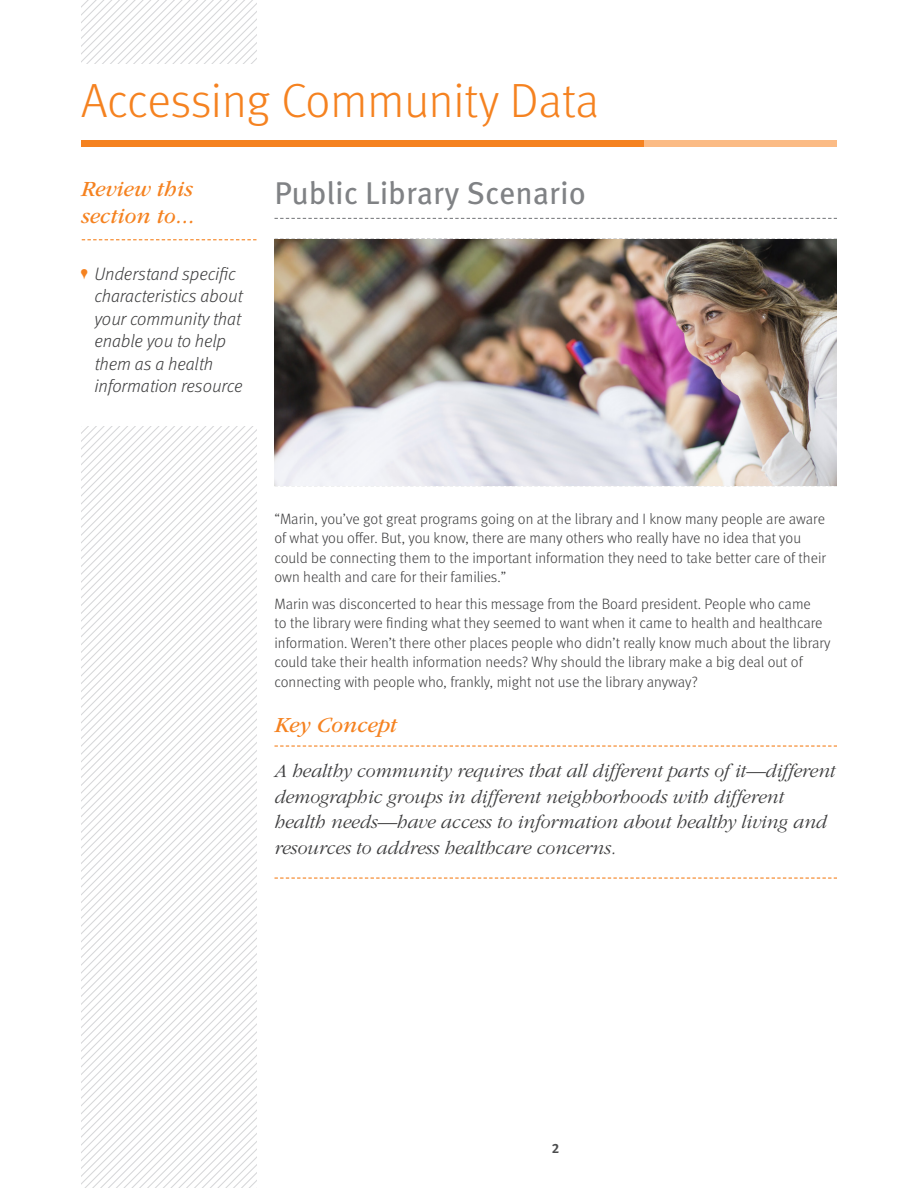
<style>
.page{position:relative;width:918px;height:1188px;background:#fff}
.page>*{position:absolute;margin:0;border:0;box-sizing:border-box;transform-origin:0 0}
.t1{font:300 48px "Meta Pro";letter-spacing:-.005em;color:#f58220}
.t2{font:31.5px "Meta Pro";color:#808285}
.H4-Defintion-small-r{font:italic 22.5px/27px "ITC Garamond Std";color:#f58220}
.Concept{font:italic 300 19.5px/25.5px "ITC Garamond Std";letter-spacing:-.005em;color:#3e3e3f}
.t3{font:italic 300 18px/22.5px "Meta Pro";letter-spacing:-.005em;color:#3e3e3f}
.t4{font:300 15px/19.5px "Meta Pro";color:#3e3e3f}
.t5{font:700 13.5px "Meta Pro";color:#4b4c4d}
.s1{color:#f58220}
</style>
<div class="page">
<div style="left:82px;top:141px;width:562px;height:6px;background:#f58220"></div>
<div style="left:644px;top:141px;width:193px;height:6px;background:#fbbb85"></div>
<svg style="left:82px;top:239px;width:174px;height:1px"></svg>
<svg style="left:274px;top:218px;width:563px;height:1px"></svg>
<svg style="left:274px;top:238px;width:563px;height:1px"></svg>
<svg style="left:274px;top:485px;width:563px;height:1px"></svg>
<svg style="left:274px;top:745px;width:563px;height:2px"></svg>
<svg style="left:274px;top:878px;width:563px;height:1px"></svg>
<img style="left:274px;top:239px;width:563px;height:246px">
<svg style="left:81px;top:426px;width:175px;height:762px"></svg>
<svg style="left:81px;top:0;width:175px;height:64px"></svg>
<h1 class="t1" style="left:81px;top:66px;width:520px">Accessing Community Data</h1>
<p class="H4-Defintion-small-r" style="left:81px;top:176px;width:115px">Review this section to...</p>
<p class="t3" style="left:94px;top:261px;width:150px;text-indent:-14px"><span class="s1">•</span> Understand specific characteristics about your community that enable you to help them as a health information resource</p>
<h2 class="t2" style="left:274px;top:169px;width:313px">Public Library Scenario</h2>
<p class="t4" style="left:274px;top:508px;width:553px">“Marin, you’ve got great programs going on at the library and I know many people are aware of what you offer. But, you know, there are many others who really have no idea that you could be connecting them to the important information they need to take better care of their own health and care for their families.”</p>
<p class="t4" style="left:274px;top:593px;width:558px">Marin was disconcerted to hear this message from the Board president. People who came<br>to the library were finding what they seemed to want when it came to health and healthcare information. Weren’t there other places people who didn’t really know much about the library could take their health information needs? Why should the library make a big deal out of connecting with people who, frankly, might not use the library anyway?</p>
<h4 class="H4-Defintion-small-r" style="left:274px;top:711px;width:124px">Key Concept</h4>
<p class="Concept" style="left:274px;top:759px;width:563px">A healthy community requires that all different parts of it—different demographic groups in different neighborhoods with different health needs—have access to information about healthy living and resources to address healthcare concerns.</p>
<p class="t5" style="left:552px;top:1138px;width:9px">2</p>
</div>
